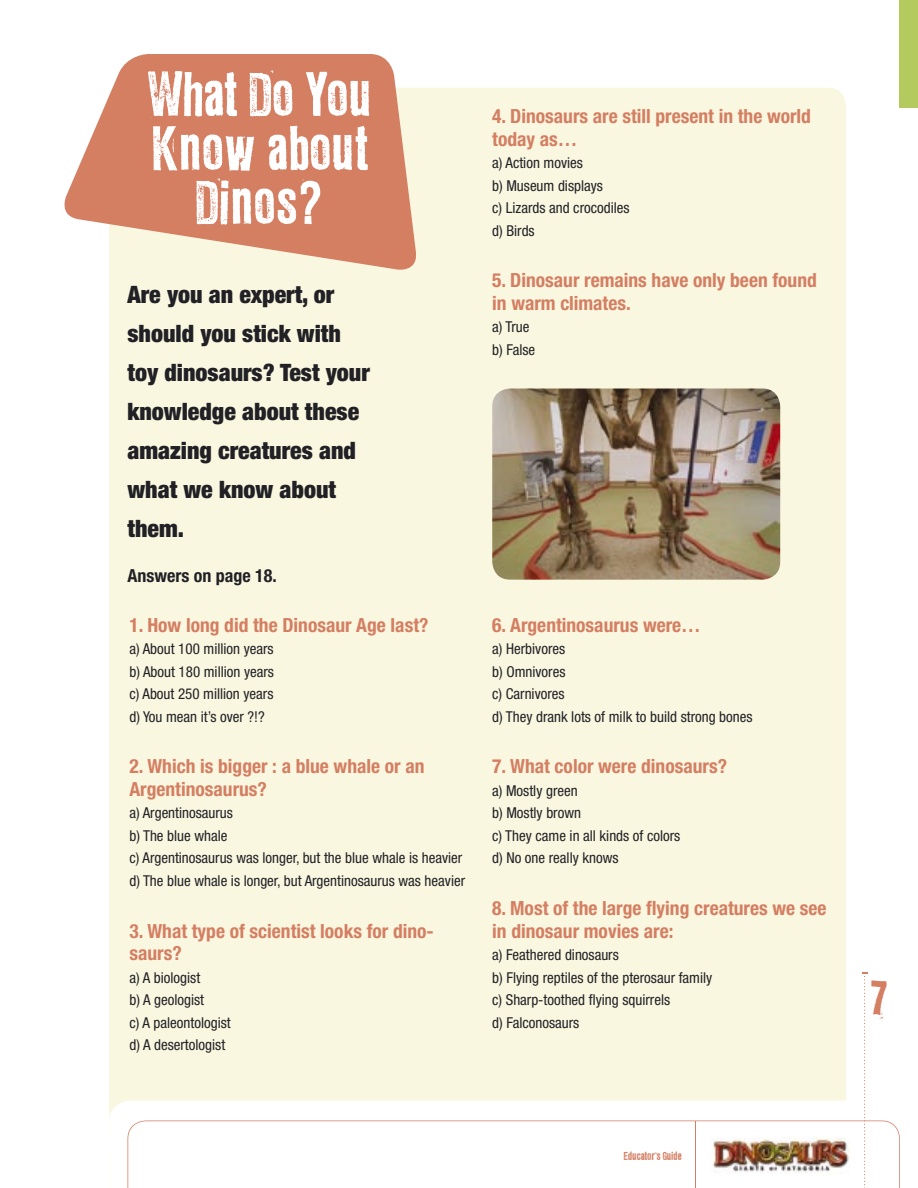
<style>
.page{position:relative;width:918px;height:1188px;background:#fff}
.page>*{position:absolute;margin:0;border:0;box-sizing:border-box;transform-origin:0 0}
.t1{font:55.5px/54px "LL Rubber Grotesque";letter-spacing:-.06em;color:#fff;text-align:center}
.t2{font:42px "LL Rubber Grotesque";color:#d47e62}
.t3{font:900 condensed 24px/39px "Helvetica Neue";color:#212125}
.t4{font:700 condensed 19.5px/22.5px "Helvetica Neue";color:#d47e62}
.t5{font:700 condensed 18px "Helvetica Neue";color:#212125}
.t6{font:condensed 15px/22.5px "Helvetica Neue";color:#212125}
.t7{font:10.5px "LL Rubber Grotesque";letter-spacing:-.06em;color:#d47e62}
</style>
<div class="page">
<div style="left:109px;top:88px;width:737px;height:1013px;background:#faf7e1"></div>
<svg style="left:127px;top:1120px;width:773px;height:68px"></svg>
<hr style="left:695px;top:1121px;width:1px;height:67px;background:#d47e62">
<img style="left:711px;top:1138px;width:139px;height:37px">
<svg style="left:862px;top:973px;width:5px;height:215px"></svg>
<div style="left:900px;top:0;width:18px;height:108px;background:#b4ca5f"></div>
<svg style="left:64px;top:54px;width:355px;height:219px;fill:#d47e62"></svg>
<img style="left:492px;top:389px;width:288px;height:191px">
<h1 class="t1" style="left:147px;top:69px;width:229px">What Do You<br>Know about<br>Dinos?</h1>
<h3 class="t3" style="left:128px;top:275px;width:244px">Are you an expert, or should you stick with toy dinosaurs? Test your knowledge about these amazing creatures and what we know about them.</h3>
<p class="t5" style="left:128px;top:565px;width:151px">Answers on page 18.</p>
<h3 class="t4" style="left:129px;top:613px;width:301px">1. How long did the Dinosaur Age last?</h3>
<p class="t6" style="left:129px;top:637px;width:146px;text-align:justify">a) About 100 million years b) About 180 million years c) About 250 million years d) You mean it’s over ?!?</p>
<h3 class="t4" style="left:129px;top:755px;width:297px">2. Which is bigger : a blue whale or an<br>Argentinosaurus?</h3>
<p class="t6" style="left:129px;top:802px;width:337px">a) Argentinosaurus<br>b) The blue whale<br>c) Argentinosaurus was longer, but the blue whale is heavier d) The blue whale is longer, but Argentinosaurus was heavier</p>
<h3 class="t4" style="left:129px;top:919px;width:306px">3. What type of scientist looks for dino&shy;saurs?</h3>
<p class="t6" style="left:129px;top:966px;width:103px">a) A biologist<br>b) A geologist<br>c) A paleontologist d) A desertologist</p>
<h3 class="t4" style="left:492px;top:105px;width:320px">4. Dinosaurs are still present in the world today as…</h3>
<p class="t6" style="left:492px;top:151px;width:139px">a) Action movies<br>b) Museum displays<br>c) Lizards and crocodiles d) Birds</p>
<h3 class="t4" style="left:492px;top:269px;width:326px">5. Dinosaur remains have only been found in warm climates.</h3>
<p class="t6" style="left:492px;top:316px;width:45px">a) True b) False</p>
<h3 class="t4" style="left:492px;top:613px;width:210px">6. Argentinosaurus were…</h3>
<p class="t6" style="left:492px;top:637px;width:262px">a) Herbivores<br>b) Omnivores<br>c) Carnivores<br>d) They drank lots of milk to build strong bones</p>
<h3 class="t4" style="left:492px;top:755px;width:236px">7. What color were dinosaurs?</h3>
<p class="t6" style="left:492px;top:779px;width:190px">a) Mostly green<br>b) Mostly brown<br>c) They came in all kinds of colors d) No one really knows</p>
<h3 class="t4" style="left:492px;top:897px;width:336px">8. Most of the large flying creatures we see in dinosaur movies are:</h3>
<p class="t6" style="left:492px;top:943px;width:222px">a) Feathered dinosaurs<br>b) Flying reptiles of the pterosaur family c) Sharp-toothed flying squirrels<br>d) Falconosaurs</p>
<p class="t7" style="left:624px;top:1149px;width:61px">Educator’s Guide</p>
<h2 class="t2" style="left:869px;top:972px;width:22px">7</h2>
</div>
